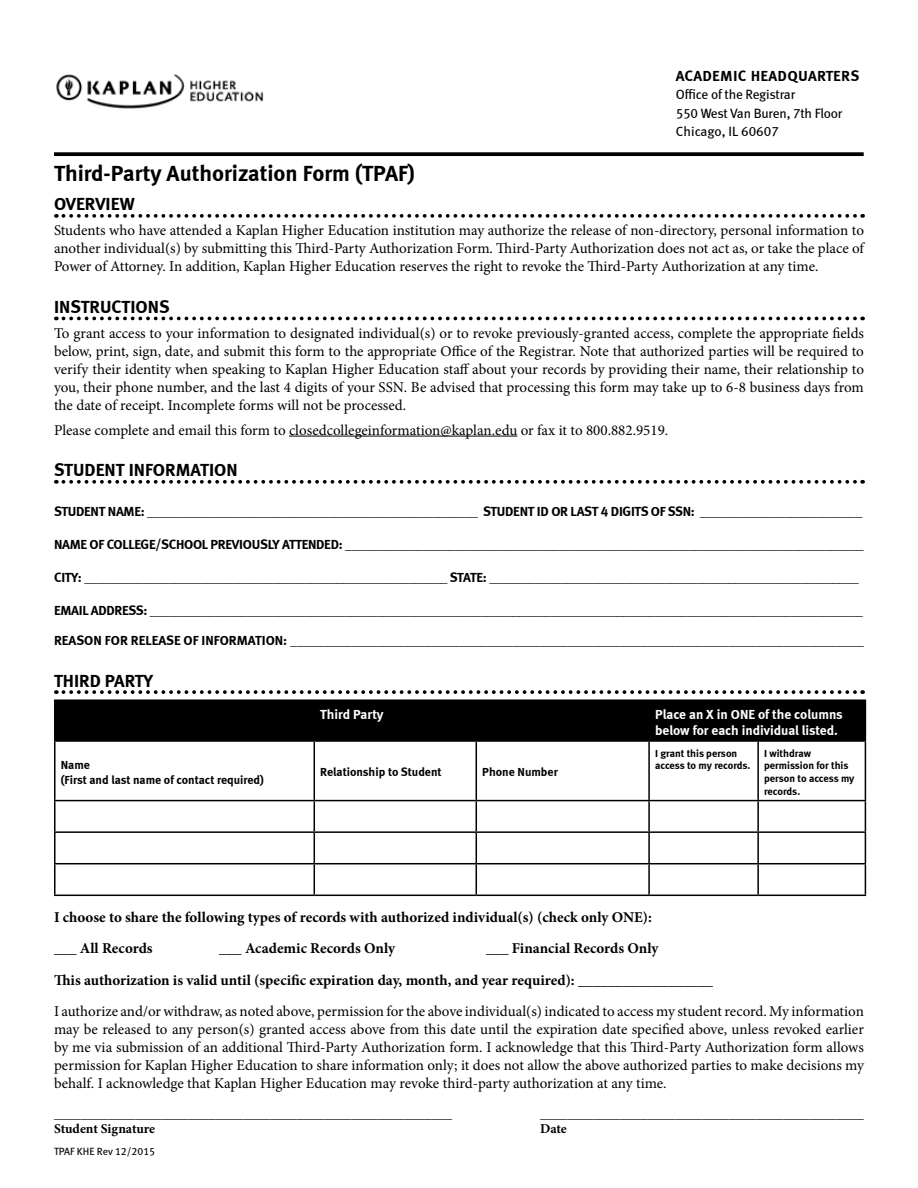
<style>
.page{position:relative;width:918px;height:1188px;background:#fff}
.page>*{position:absolute;margin:0;border:0;box-sizing:border-box;transform-origin:0 0}
.t1{font:22.5px "Meta Bold LF";color:#000}
.t2{font:18px "Meta Bold LF";color:#000}
.t3{font:15px/18px "Minion Pro";letter-spacing:-.005em;color:#000;text-align:justify}
.t4{font:700 15px/31.5px "Minion Pro";color:#000}
.t5{font:15px "Meta Bold LF Caps";letter-spacing:.015em;color:#000}
.t6{font:13.5px "Meta Bold LF";letter-spacing:-.02em;color:#000}
.t7{font:13.5px/16.2px "Meta Bold LF";color:#fff}
.t8{font:13.5px/18.3px "Meta Book LF";letter-spacing:-.015em;color:#000}
.t9{font:700 13.5px "Minion Pro";letter-spacing:-.01em;color:#000}
.t10{font:12px/14.4px "Meta Bold LF";color:#000}
.t11{font:10.5px/12.6px "Meta Bold LF";letter-spacing:-.005em;color:#000}
.t12{font:10.5px "Meta Book LF";color:#000}
</style>
<div class="page">
<svg style="left:54px;top:152px;width:810px;height:4px;background:#121212"></svg>
<svg style="left:63px;top:214px;width:800px;height:4px"></svg>
<svg style="left:63px;top:317px;width:800px;height:3px"></svg>
<hr style="left:289px;top:436px;width:228px;height:1px;background:#000">
<svg style="left:63px;top:480px;width:800px;height:4px"></svg>
<svg style="left:63px;top:690px;width:800px;height:4px"></svg>
<div style="left:56px;top:701px;width:809px;height:39px;background:#000"></div>
<hr style="left:54px;top:699px;width:260px;height:2px;background:#000">
<hr style="left:54px;top:701px;width:2px;height:39px;background:#000">
<hr style="left:314px;top:699px;width:162px;height:2px;background:#000">
<hr style="left:476px;top:699px;width:173px;height:2px;background:#000">
<hr style="left:649px;top:699px;width:109px;height:2px;background:#000">
<hr style="left:648px;top:701px;width:2px;height:39px;background:#000">
<hr style="left:758px;top:699px;width:108px;height:2px;background:#000">
<hr style="left:865px;top:701px;width:1px;height:39px;background:#000">
<hr style="left:54px;top:740px;width:260px;height:2px;background:#000">
<hr style="left:54px;top:742px;width:2px;height:58px;background:#000">
<hr style="left:314px;top:740px;width:162px;height:2px;background:#000">
<hr style="left:314px;top:742px;width:1px;height:58px;background:#000">
<hr style="left:476px;top:740px;width:173px;height:2px;background:#000">
<hr style="left:476px;top:742px;width:1px;height:58px;background:#000">
<hr style="left:649px;top:740px;width:109px;height:2px;background:#000">
<hr style="left:648px;top:742px;width:2px;height:58px;background:#000">
<hr style="left:758px;top:740px;width:108px;height:2px;background:#000">
<hr style="left:757px;top:742px;width:2px;height:58px;background:#000">
<hr style="left:865px;top:742px;width:1px;height:58px;background:#000">
<hr style="left:54px;top:800px;width:260px;height:1px;background:#000">
<hr style="left:54px;top:801px;width:2px;height:30px;background:#000">
<hr style="left:314px;top:800px;width:162px;height:1px;background:#000">
<hr style="left:314px;top:801px;width:1px;height:30px;background:#000">
<hr style="left:476px;top:800px;width:173px;height:1px;background:#000">
<hr style="left:476px;top:801px;width:1px;height:30px;background:#000">
<hr style="left:649px;top:800px;width:109px;height:1px;background:#000">
<hr style="left:648px;top:801px;width:2px;height:30px;background:#000">
<hr style="left:758px;top:800px;width:108px;height:1px;background:#000">
<hr style="left:757px;top:801px;width:2px;height:30px;background:#000">
<hr style="left:865px;top:801px;width:1px;height:30px;background:#000">
<hr style="left:54px;top:831px;width:260px;height:2px;background:#000">
<hr style="left:54px;top:833px;width:2px;height:30px;background:#000">
<hr style="left:314px;top:831px;width:162px;height:2px;background:#000">
<hr style="left:314px;top:833px;width:1px;height:30px;background:#000">
<hr style="left:476px;top:831px;width:173px;height:2px;background:#000">
<hr style="left:476px;top:833px;width:1px;height:30px;background:#000">
<hr style="left:649px;top:831px;width:109px;height:2px;background:#000">
<hr style="left:648px;top:833px;width:2px;height:30px;background:#000">
<hr style="left:758px;top:831px;width:108px;height:2px;background:#000">
<hr style="left:757px;top:833px;width:2px;height:30px;background:#000">
<hr style="left:865px;top:833px;width:1px;height:30px;background:#000">
<hr style="left:54px;top:863px;width:260px;height:1px;background:#000">
<hr style="left:54px;top:864px;width:2px;height:31px;background:#000">
<hr style="left:314px;top:863px;width:162px;height:1px;background:#000">
<hr style="left:314px;top:864px;width:1px;height:31px;background:#000">
<hr style="left:476px;top:863px;width:173px;height:1px;background:#000">
<hr style="left:476px;top:864px;width:1px;height:31px;background:#000">
<hr style="left:649px;top:863px;width:109px;height:1px;background:#000">
<hr style="left:648px;top:864px;width:2px;height:31px;background:#000">
<hr style="left:758px;top:863px;width:108px;height:1px;background:#000">
<hr style="left:757px;top:864px;width:2px;height:31px;background:#000">
<hr style="left:865px;top:864px;width:1px;height:31px;background:#000">
<hr style="left:54px;top:895px;width:260px;height:1px;background:#000">
<hr style="left:314px;top:895px;width:162px;height:1px;background:#000">
<hr style="left:476px;top:895px;width:173px;height:1px;background:#000">
<hr style="left:649px;top:895px;width:109px;height:1px;background:#000">
<hr style="left:758px;top:895px;width:108px;height:1px;background:#000">
<img style="left:56px;top:74px;width:208px;height:35px">
<p class="t5" style="left:676px;top:67px;width:185px">ACADEMIC HEADQUARTERS</p>
<p class="t8" style="left:676px;top:85px;width:168px">Office of the Registrar<br>550 West Van Buren, 7th Floor<br>Chicago, IL 60607</p>
<h1 class="t1" style="left:54px;top:160px;width:362px">Third-Party Authorization Form (TPAF)</h1>
<p class="t2" style="left:54px;top:194px;width:82px">OVERVIEW</p>
<p class="t3" style="left:54px;top:222px;width:812px">Students who have attended a Kaplan Higher Education institution may authorize the release of non-directory, personal information to another individual(s) by submitting this Third-Party Authorization Form. Third-Party Authorization does not act as, or take the place of Power of Attorney. In addition, Kaplan Higher Education reserves the right to revoke the Third-Party Authorization at any time.</p>
<p class="t2" style="left:54px;top:296px;width:117px">INSTRUCTIONS</p>
<p class="t3" style="left:54px;top:324px;width:812px">To grant access to your information to designated individual(s) or to revoke previously-granted access, complete the appropriate fields below, print, sign, date, and submit this form to the appropriate Office of the Registrar. Note that authorized parties will be required to verify their identity when speaking to Kaplan Higher Education staff about your records by providing their name, their relationship to you, their phone number, and the last 4 digits of your SSN. Be advised that processing this form may take up to 6-8 business days from the date of receipt. Incomplete forms will not be processed.</p>
<p class="t3" style="left:54px;top:421px;width:616px">Please complete and email this form to closedcollegeinformation@kaplan.edu or fax it to 800.882.9519.</p>
<p class="t2" style="left:54px;top:459px;width:185px">STUDENT INFORMATION</p>
<p class="t6" style="left:54px;top:503px;width:16px">Student</p>
<p class="t6" style="left:108px;top:503px;width:391px">Name : ___________________________________________________ Student</p>
<p class="t6" style="left:537px;top:503px;width:327px">ID or last 4 di gits of SSN: _________________________</p>
<p class="t6" style="left:54px;top:536px;width:18px">Name</p>
<p class="t6" style="left:90px;top:536px;width:208px">of College/Schoo l PREVIOUSLY Attended</p>
<p class="t6" style="left:339px;top:536px;width:527px">: ________________________________________________________________________________</p>
<p class="t6" style="left:54px;top:569px;width:807px">City : ________________________________________________________ STATE: _________________________________________________________</p>
<p class="t6" style="left:54px;top:602px;width:53px">Emai l Address</p>
<p class="t6" style="left:143px;top:602px;width:721px">: ______________________________________________________________________________________________________________</p>
<p class="t6" style="left:54px;top:632px;width:17px">Reason</p>
<p class="t6" style="left:105px;top:632px;width:9px">for</p>
<p class="t6" style="left:131px;top:632px;width:79px">RELEASE of information</p>
<p class="t6" style="left:283px;top:632px;width:582px">: _____________________________________________________________________________________</p>
<p class="t2" style="left:54px;top:670px;width:101px">THIRD PARTY</p>
<p class="t7" style="left:320px;top:706px;width:65px">Third Party</p>
<p class="t7" style="left:655px;top:706px;width:189px">Place an X in ONE of the columns below for each individual listed.</p>
<p class="t10" style="left:61px;top:758px;width:205px">Name<br>(First and last name of contact required)</p>
<p class="t10" style="left:320px;top:765px;width:123px">Relationship to Student</p>
<p class="t10" style="left:482px;top:765px;width:77px">Phone Number</p>
<p class="t11" style="left:655px;top:747px;width:97px">I grant this person access to my records.</p>
<p class="t11" style="left:764px;top:747px;width:92px">I withdraw permission for this person to access my records.</p>
<p class="t4" style="left:54px;top:901px;width:599px">I choose to share the following types of records with authorized individual(s) (check only ONE): ___ All Records</p>
<p class="t4" style="left:54px;top:932px;width:661px;text-indent:432px">___ Financial Records Only<br>This authorization is valid until (specific expiration day, month, and year required): __________________</p>
<p class="t3" style="left:54px;top:1002px;width:812px">I authorize and/or withdraw, as noted above, permission for the above individual(s) indicated to access my student record. My information may be released to any person(s) granted access above from this date until the expiration date specified above, unless revoked earlier by me via submission of an additional Third-Party Authorization form. I acknowledge that this Third-Party Authorization form allows permission for Kaplan Higher Education to share information only; it does not allow the above authorized parties to make decisions my behalf. I acknowledge that Kaplan Higher Education may revoke third-party authorization at any time.</p>
<p class="t6" style="left:54px;top:1105px;width:400px">___________________________________________________________</p>
<p class="t6" style="left:540px;top:1105px;width:325px">________________________________________________</p>
<p class="t9" style="left:54px;top:1119px;width:103px">Student Signature</p>
<p class="t9" style="left:540px;top:1119px;width:28px">Date</p>
<p class="t12" style="left:54px;top:1145px;width:103px">TPAF KHE Rev 12/2015</p>
<p class="t4" style="left:219px;top:932px;width:178px">___ Academic Records Only</p>
</div>
